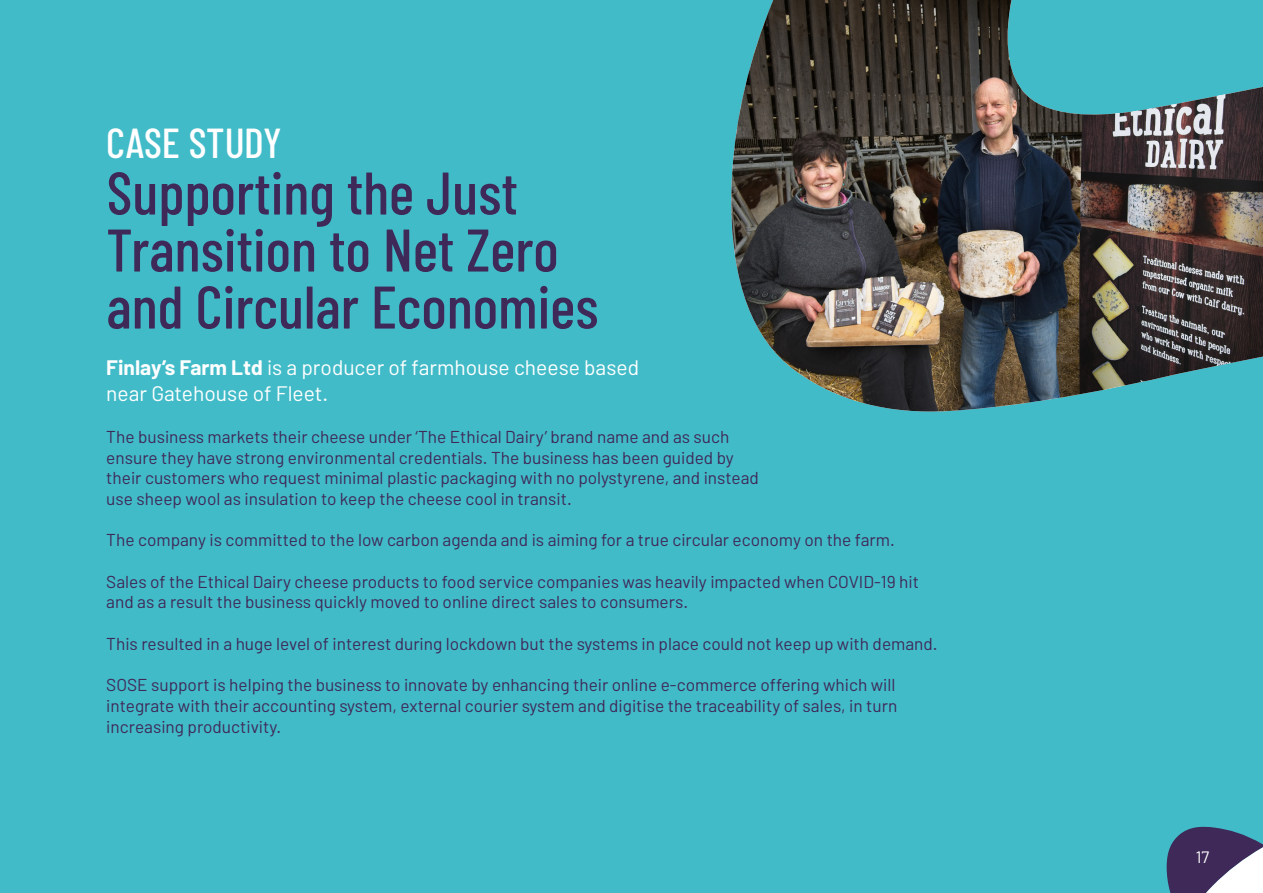
<style>
.page{position:relative;width:1263px;height:893px;background:#fff}
.page>*{position:absolute;margin:0;border:0;box-sizing:border-box;transform-origin:0 0}
.t1{font:500 60px/57px "Barlow Condensed";color:#3f2958}
.t2{font:500 42px "Barlow Condensed";letter-spacing:-.01em;color:#fff}
.t3{font:21px/25.2px "Barlow";color:#fff}
.t4{font:17.25px/20.7px "Barlow";color:#3f2958}
.t5{font:16.5px "Barlow";color:#fff}
.s1{font-weight:700}
</style>
<div class="page">
<div style="left:1px;top:0;width:1262px;height:893px;background:#42bbc8"></div>
<svg style="left:1167px;top:826px;width:96px;height:67px;background:#6a698a"></svg>
<img style="left:731px;top:0;width:532px;height:412px">
<h2 class="t2" style="left:106px;top:116px;width:177px">CASE STUDY</h2>
<h1 class="t1" style="left:106px;top:163px;width:494px">Supporting the Just<br>Transition to Net Zero and Circular Economies</h1>
<p class="t3" style="left:106px;top:355px;width:534px"><span class="s1">Finlay’s Farm Ltd</span> is a producer of farmhouse cheese based near Gatehouse of Fleet.</p>
<p class="t4" style="left:106px;top:426px;width:654px">The business markets their cheese under ‘The Ethical Dairy’ brand name and as such ensure they have strong environmental credentials. The business has been guided by their customers who request minimal plastic packaging with no polystyrene, and instead use sheep wool as insulation to keep the cheese cool in transit.</p>
<p class="t4" style="left:106px;top:529px;width:790px">The company is committed to the low carbon agenda and is aiming for a true circular economy on the farm.</p>
<p class="t4" style="left:106px;top:571px;width:814px">Sales of the Ethical Dairy cheese products to food service companies was heavily impacted when COVID-19 hit and as a result the business quickly moved to online direct sales to consumers.</p>
<p class="t4" style="left:106px;top:633px;width:833px">This resulted in a huge level of interest during lockdown but the systems in place could not keep up with demand.</p>
<p class="t4" style="left:106px;top:674px;width:792px;text-align:justify">SOSE support is helping the business to innovate by enhancing their online e-commerce offering which will integrate with their accounting system, external courier system and digitise the traceability of sales, in turn increasing productivity.</p>
<p class="t5" style="left:1196px;top:847px;width:15px">17</p>
</div>
